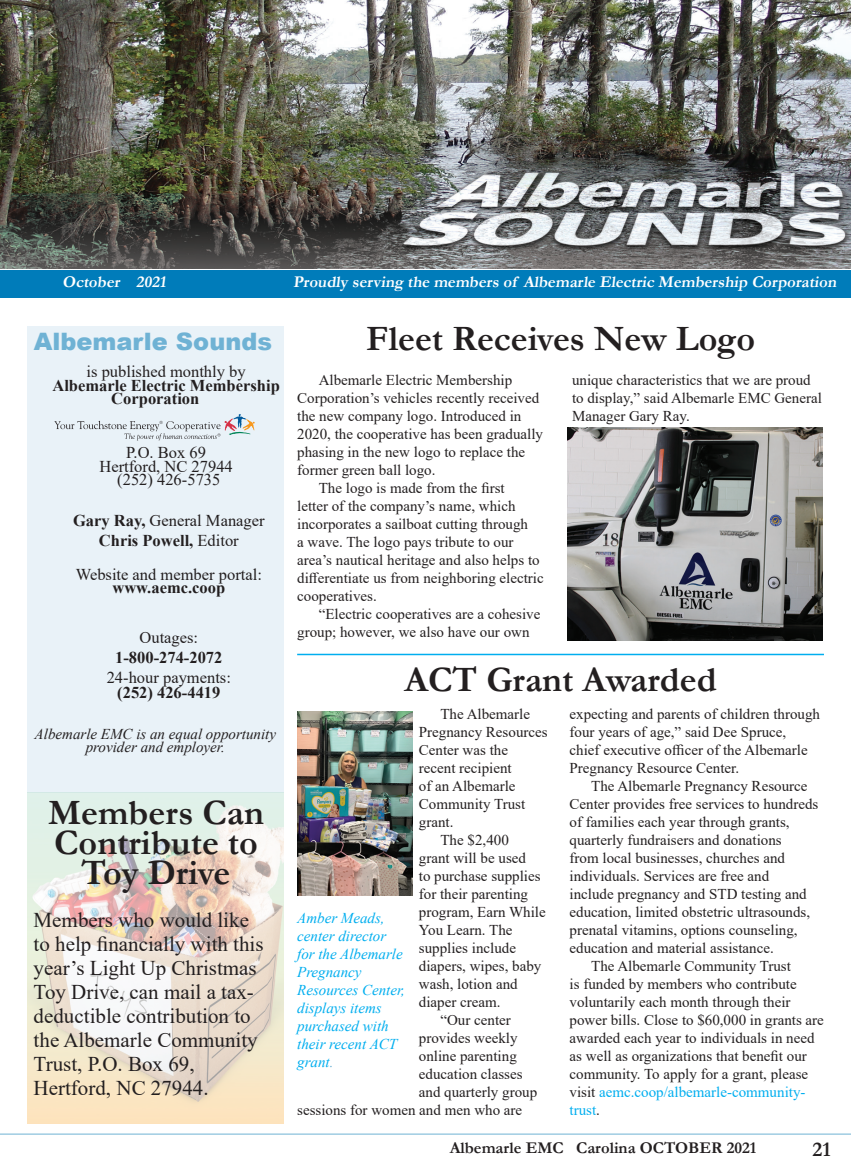
<style>
.page{position:relative;width:851px;height:1175px;background:#fff}
.page>*{position:absolute;margin:0;border:0;box-sizing:border-box;transform-origin:0 0}
.Headline{font:700 36px/30px "Garamond";color:#231f20;text-align:center}
.paragraph{font:900 24px "Arial";color:#6fb2d4}
.paragraph-2{font:21px/24px "Times New Roman";color:#231f20}
.paragraph-3{font:700 21px "Garamond";color:#231f20}
.paragraph-4{font:16.5px "Times New Roman";color:#231f20}
.paragraph-5{font:700 16.5px/13.5px "Times New Roman";color:#231f20}
.t1{font:700 16.5px "Garamond";color:#fff}
.t2{font:700 16.5px "Garamond";color:#231f20}
.paragraph-6{font:15px/18px "Times New Roman";color:#231f20}
.cutlines{font:italic 15px/18px "Times New Roman";color:#00aeef}
.cutlines-2{font:italic 15px/13.5px "Times New Roman";color:#231f20;text-align:center}
.s1{font-weight:700}
.s2{font-weight:400}
.s3{color:#00aeef}
.s4{color:#6fb2d4}
</style>
<div class="page">
<img style="left:0;top:0;width:850px;height:268px">
<div style="left:0;top:270px;width:850px;height:27px;background:#007cba"></div>
<hr style="left:0;top:1133px;width:850px;height:1px;background:#6fb2d4">
<hr style="left:297px;top:653px;width:527px;height:2px;background:#00aeef">
<div style="left:27px;top:326px;width:257px;height:466px;background:#e9f2f8"></div>
<svg style="left:54px;top:414px;width:201px;height:26px"></svg>
<img style="left:567px;top:427px;width:255px;height:213px">
<img style="left:27px;top:792px;width:257px;height:331px">
<img style="left:297px;top:712px;width:115px;height:183px">
<p class="t1" style="left:63px;top:270px;width:108px">October 2021</p>
<p class="t1" style="left:293px;top:270px;width:548px">Proudly serving the members of Albemarle Electric Membership Corporation</p>
<p class="paragraph" style="left:34px;top:324px;width:240px">Albemarle Sounds</p>
<p class="paragraph-4" style="left:87px;top:360px;width:161px">is published monthly by</p>
<p class="paragraph-5" style="left:111px;top:378px;width:170px;text-indent:-59px">Albemarle Electric Membership<br>Corporation</p>
<p class="paragraph-4" style="left:126px;top:441px;width:81px">P.O. Box 69</p>
<p class="paragraph-4" style="left:99px;top:454px;width:135px">Hertford, NC 27944</p>
<p class="paragraph-4" style="left:117px;top:468px;width:105px">(252) 426-5735</p>
<p class="paragraph-4" style="left:73px;top:508px;width:193px"><span class="s1">Gary Ray,</span> General Manager</p>
<p class="paragraph-5" style="left:99px;top:533px;width:141px">Chris Powell, <span class="s2">Editor</span></p>
<p class="paragraph-4" style="left:76px;top:562px;width:188px">Website and member portal:</p>
<p class="paragraph-5" style="left:112px;top:580px;width:114px">www.aemc.coop</p>
<p class="paragraph-4" style="left:139px;top:625px;width:60px">Outages:</p>
<p class="paragraph-5" style="left:115px;top:650px;width:109px">1-800-274-2072</p>
<p class="paragraph-4" style="left:107px;top:666px;width:126px">24-hour payments:</p>
<p class="paragraph-5" style="left:117px;top:685px;width:105px">(252) 426-4419</p>
<p class="cutlines-2" style="left:35px;top:726px;width:243px">Albemarle EMC is an equal opportunity provider and employer.</p>
<p class="Headline" style="left:48px;top:798px;width:217px">Members Can<br>Contribute to<br>Toy Drive</p>
<p class="paragraph-2" style="left:34px;top:907px;width:231px">Members who would like to help financially with this year’s Light Up Christmas<br>Toy Drive, can mail a tax&shy;deductible contribution to the Albemarle Community<br>Trust, P.O. Box 69,<br>Hertford, NC 27944.</p>
<p class="Headline" style="left:366px;top:323px;width:390px">Fleet Receives New Logo</p>
<p class="paragraph-6" style="left:297px;top:370px;width:247px;text-indent:22px">Albemarle Electric Membership Corporation’s vehicles recently received the new company logo. Introduced in 2020, the cooperative has been gradually phasing in the new logo to replace the former green ball logo.</p>
<p class="paragraph-6" style="left:297px;top:478px;width:248px;text-indent:22px">The logo is made from the first<br>letter of the company’s name, which incorporates a sailboat cutting through<br>a wave. The logo pays tribute to our area’s nautical heritage and also helps to differentiate us from neighboring electric cooperatives.</p>
<p class="paragraph-6" style="left:297px;top:604px;width:245px;text-indent:22px">“Electric cooperatives are a cohesive group; however, we also have our own</p>
<p class="paragraph-6" style="left:572px;top:370px;width:251px">unique characteristics that we are proud to display,” said Albemarle EMC General<br>Manager Gary Ray.</p>
<p class="Headline" style="left:404px;top:664px;width:313px">ACT Grant Awarded</p>
<p class="paragraph-6" style="left:419px;top:704px;width:130px;text-indent:22px">The Albemarle<br>Pregnancy Resources<br>Center was the recent recipient<br>of an Albemarle<br>Community Trust grant.</p>
<p class="paragraph-6" style="left:419px;top:830px;width:128px;text-indent:22px">The $2,400<br>grant will be used<br>to purchase supplies for their parenting program, Earn While<br>You Learn. The supplies include diapers, wipes, baby wash, lotion and diaper cream.</p>
<p class="paragraph-6" style="left:440px;top:1010px;width:72px">“Our center</p>
<p class="paragraph-6" style="left:419px;top:1028px;width:100px">provides weekly</p>
<p class="paragraph-6" style="left:419px;top:1046px;width:99px">online parenting</p>
<p class="paragraph-6" style="left:419px;top:1064px;width:105px">education classes</p>
<p class="paragraph-6" style="left:419px;top:1082px;width:120px">and quarterly group</p>
<p class="paragraph-6" style="left:297px;top:1100px;width:226px">sessions for women and men who are</p>
<p class="paragraph-6" style="left:569px;top:704px;width:252px">expecting and parents of children through four years of age,” said Dee Spruce,<br>chief executive officer of the Albemarle Pregnancy Resource Center.</p>
<p class="paragraph-6" style="left:569px;top:776px;width:250px;text-indent:22px">The Albemarle Pregnancy Resource Center provides free services to hundreds of families each year through grants, quarterly fundraisers and donations<br>from local businesses, churches and individuals. Services are free and<br>include pregnancy and STD testing and education, limited obstetric ultrasounds, prenatal vitamins, options counseling, education and material assistance.</p>
<p class="paragraph-6" style="left:569px;top:956px;width:256px;text-indent:22px">The Albemarle Community Trust<br>is funded by members who contribute voluntarily each month through their power bills. Close to $60,000 in grants are awarded each year to individuals in need as well as organizations that benefit our community. To apply for a grant, please visit <span class="s3">aemc.coop/albemarle-community&shy;trust</span>.</p>
<p class="cutlines" style="left:297px;top:908px;width:109px">Amber Meads, center director for the Albemarle<br>Pregnancy<br>Resources Center, displays items purchased with their recent ACT grant<span class="s4">.</span></p>
<p class="t2" style="left:449px;top:1136px;width:308px">Albemarle EMC Carolina OCTOBER 2021</p>
<p class="paragraph-3" style="left:812px;top:1134px;width:20px">21</p>
</div>
